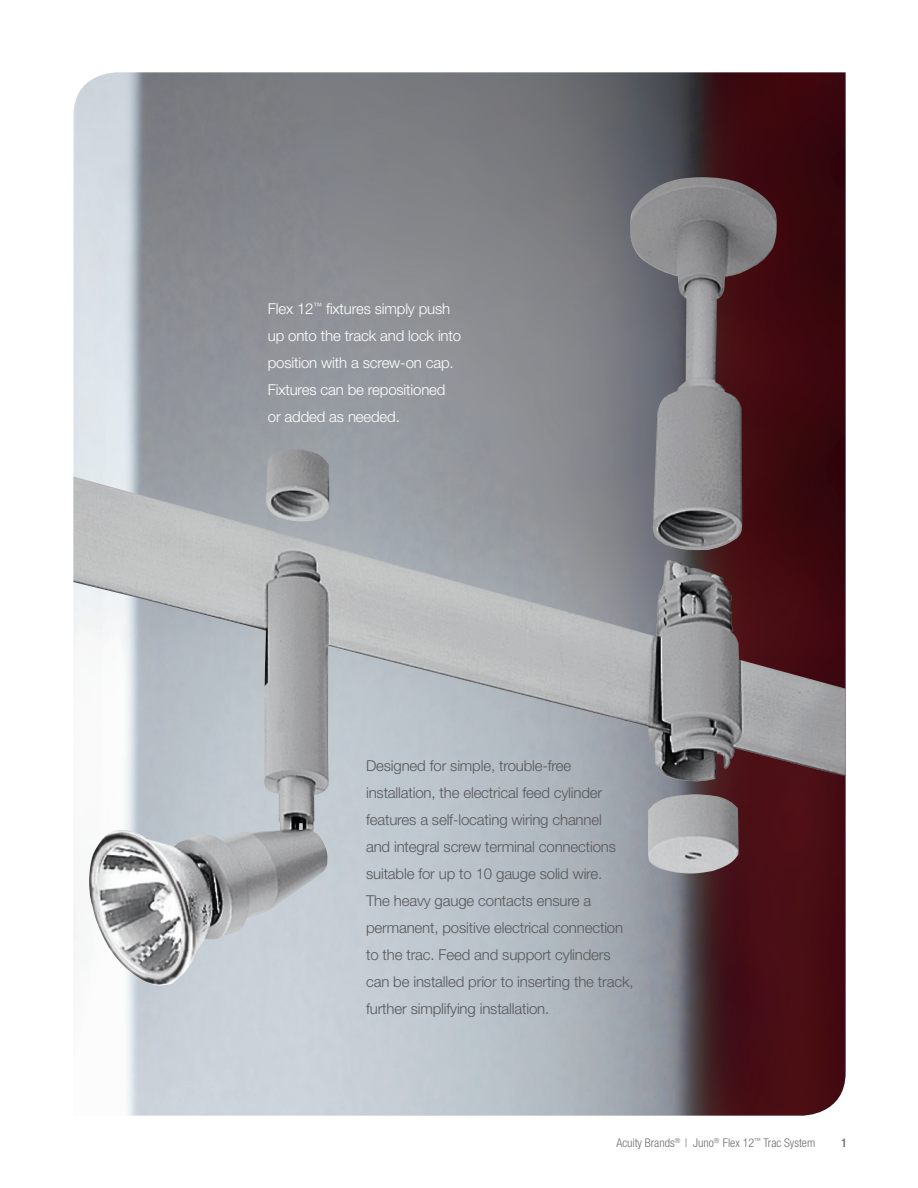
<style>
.page{position:relative;width:918px;height:1188px;background:#fff}
.page>*{position:absolute;margin:0;border:0;box-sizing:border-box;transform-origin:0 0}
.t1{font:300 15px/27px "Helvetica Neue LT Std";letter-spacing:-.01em;color:#57585a}
.t2{font:300 15px/27px "Helvetica Neue LT Std";letter-spacing:-.01em;color:#fff}
.t3{font:300 condensed 12px "Helvetica Neue LT Std";color:#6c6d70}
.t4{font:500 condensed 12px "Helvetica Neue LT Std";color:#6c6d70}
</style>
<div class="page">
<img style="left:73px;top:72px;width:773px;height:1044px">
<img style="left:73px;top:177px;width:704px;height:809px">
<p class="t2" style="left:268px;top:295px;width:195px">Flex 12<sup>™</sup> fixtures simply push up onto the track and lock into position with a screw-on cap.<br>Fixtures can be repositioned or added as needed.</p>
<p class="t1" style="left:366px;top:752px;width:269px">Designed for simple, trouble-free installation, the electrical feed cylinder features a self-locating wiring channel<br>and integral screw terminal connections suitable for up to 10 gauge solid wire.<br>The heavy gauge contacts ensure a permanent, positive electrical connection to the trac. Feed and support cylinders can be installed prior to inserting the track, further simplifying installation.</p>
<p class="t3" style="left:616px;top:1136px;width:200px">Acuity Brands<sup>®</sup> | Juno<sup>®</sup> Flex 12<sup>™</sup> Trac System</p>
<p class="t4" style="left:841px;top:1135px;width:7px">1</p>
</div>
